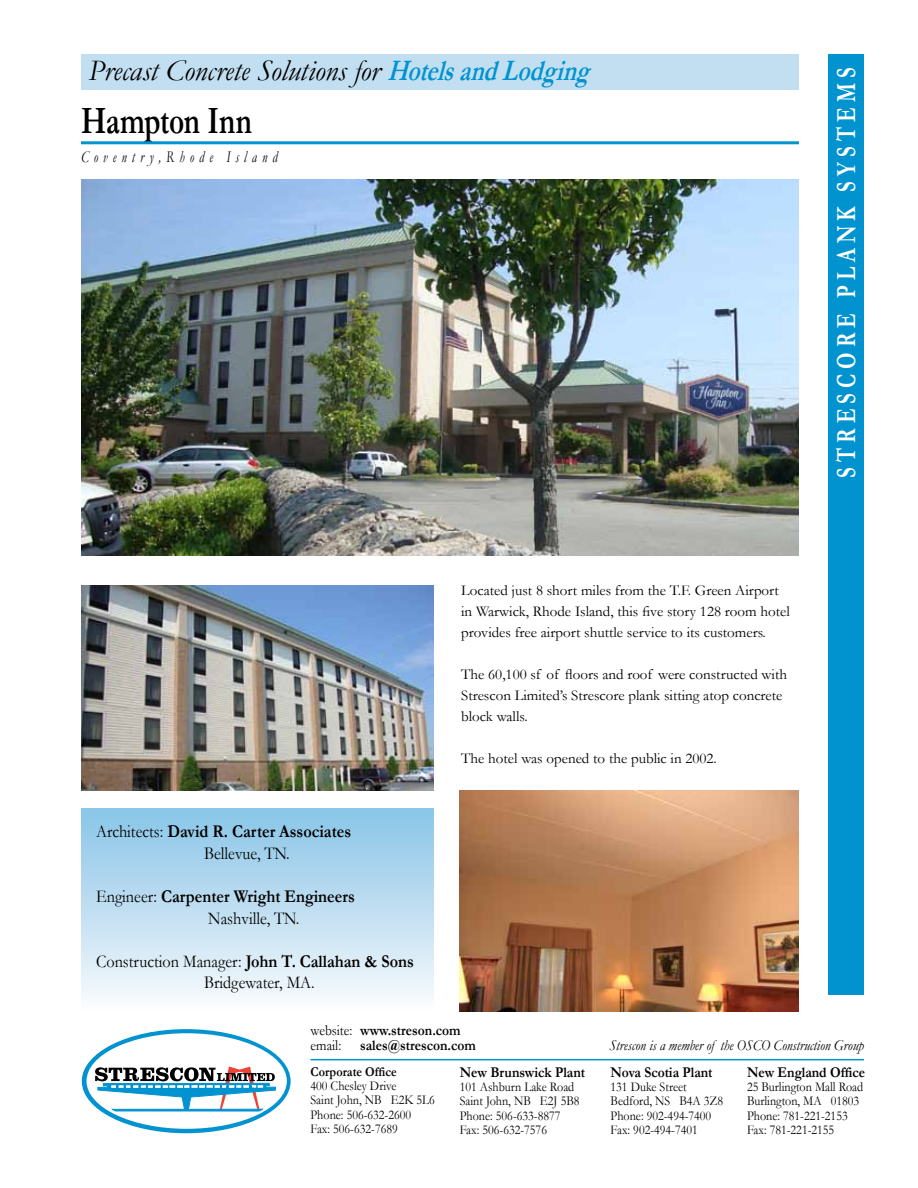
<style>
.page{position:relative;width:918px;height:1188px;background:#fff}
.page>*{position:absolute;margin:0;border:0;box-sizing:border-box;transform-origin:0 0}
.t1{font:700 39px "Garamond";letter-spacing:-.01em;color:#000;scale:.75 1}
.t2{font:italic 30px "Garamond";letter-spacing:-.005em;color:#000}
.t3{font:700 27.75px "Garamond";letter-spacing:.24em;color:#fff;scale:.75 1}
.t4{font:18px/21.6px "Garamond";color:#000;scale:.9 1}
.t5{font:700 18px/21.6px "Garamond";color:#000;scale:.9 1}
.t6{font:italic 16.5px "Garamond";letter-spacing:.41em;color:#000;scale:.75 1}
.t7{font:15px/21px "Garamond";color:#000}
.t8{font:700 15px/15px "Garamond";color:#000;scale:.9 1}
.t9{font:italic 15px "Garamond";color:#000;scale:.9 1}
.t10{font:13.5px/14.2px "Garamond";color:#000;scale:.9 1}
.t11{font:700 13.5px "Garamond";color:#000;scale:.9 1}
.s1{font-weight:700;color:#0093d0}
.s2{font-weight:700}
.s3{font-weight:400}
</style>
<div class="page">
<div style="left:81px;top:809px;width:353px;height:202px;background:linear-gradient(to bottom,#89c4e7,#fafbfd)"></div>
<svg style="left:82px;top:1029px;width:209px;height:104px;background:#1099d2"></svg>
<div style="left:87px;top:1033px;width:200px;height:96px;background:#fff;border-radius:50%"></div>
<svg style="left:95px;top:1066px;width:181px;height:46px"></svg>
<hr style="left:310px;top:1059px;width:554px;height:1px;background:#0093d0">
<div style="left:81px;top:54px;width:718px;height:36px;background:#c2dff1"></div>
<div style="left:828px;top:54px;width:36px;height:941px;background:#0093d0"></div>
<hr style="left:81px;top:141px;width:718px;height:3px;background:#0093d0">
<img style="left:459px;top:791px;width:340px;height:220px">
<img style="left:81px;top:180px;width:718px;height:375px">
<img style="left:81px;top:585px;width:353px;height:206px">
<h2 class="t2" style="left:89px;top:50px;width:512px">Precast Concrete Solutions for <span class="s1">HotelsandLodging</span></h2>
<h1 class="t1" style="left:81px;top:94px;width:229px">Hampton Inn</h1>
<p class="t6" style="left:81px;top:146px;width:263px">Coventry,Rhode Island</p>
<p class="t4" style="left:204px;top:820px;width:165px;text-indent:-108px">Architects: <span class="s2">David R. Carter Associates<br></span>Bellevue, TN.</p>
<p class="t5" style="left:208px;top:886px;width:165px;text-indent:-112px"><span class="s3">Engineer:</span> Carpenter Wright Engineers<br><span class="s3">Nashville, TN.</span></p>
<p class="t4" style="left:96px;top:950px;width:355px;text-align:center">Construction Manager: <span class="s2">John T. Callahan &amp; Sons<br></span>Bridgewater, MA.</p>
<p class="t7" style="left:461px;top:580px;width:330px">Located just 8 short miles from the T.F. Green Airport in Warwick, Rhode Island, this five story 128 room hotel provides free airport shuttle service to its customers.</p>
<p class="t7" style="left:461px;top:664px;width:327px">The 60,100 sf of floors and roof were constructed with<br>Strescon Limited’s Strescore plank sitting atop concrete block walls.</p>
<p class="t7" style="left:461px;top:748px;width:257px">The hotel was opened to the public in 2002.</p>
<h3 class="t3" style="left:828px;top:478px;width:548px;rotate:-90deg">STRESCORE PLANK SYSTEMS</h3>
<p class="t8" style="left:311px;top:1023px;width:168px"><span class="s3">website:</span> www.streson.com <span class="s3">email:</span></p>
<p class="t8" style="left:360px;top:1038px;width:130px">sales@strescon.com</p>
<p class="t9" style="left:609px;top:1035px;width:284px">Strescon is a member of the OSCO Construction Group</p>
<p class="t11" style="left:310px;top:1062px;width:97px">Corporate Office</p>
<p class="t10" style="left:310px;top:1078px;width:140px">400 Chesley Drive<br>Saint John, NB E2K 5L6<br>Phone: 506-632-2600<br>Fax: 506-632-7689</p>
<p class="t8" style="left:460px;top:1065px;width:141px">New Brunswick Plant</p>
<p class="t10" style="left:460px;top:1079px;width:135px">101 Ashburn Lake Road<br>Saint John, NB E2J 5B8<br>Phone: 506-633-8877<br>Fax: 506-632-7576</p>
<p class="t8" style="left:611px;top:1065px;width:115px">Nova Scotia Plant</p>
<p class="t10" style="left:611px;top:1079px;width:127px">131 Duke Street<br>Bedford, NS B4A 3Z8<br>Phone: 902-494-7400<br>Fax: 902-494-7401</p>
<p class="t8" style="left:747px;top:1065px;width:133px">New England Office</p>
<p class="t10" style="left:747px;top:1079px;width:131px">25 Burlington Mall Road<br>Burlington, MA 01803<br>Phone: 781-221-2153<br>Fax: 781-221-2155</p>
</div>
